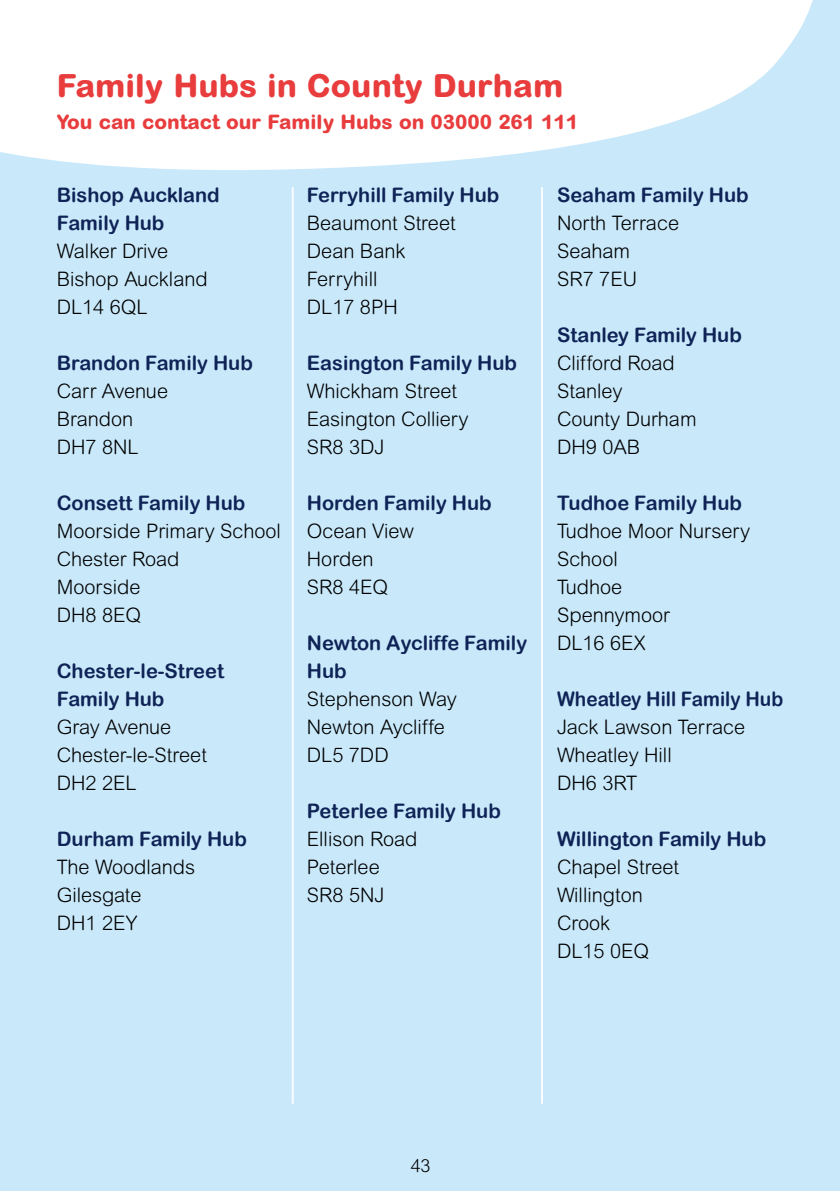
<style>
.page{position:relative;width:840px;height:1191px;background:#fff}
.page>*{position:absolute;margin:0;border:0;box-sizing:border-box;transform-origin:0 0}
.t1{font:800 32px "Arial Rounded MT Std";color:#e83c3d}
.t2{font:300 20px/28px "Arial Rounded MT Std";color:#000}
.t3{font:20px/28px "Arial Rounded MT Bold";color:#0f2356}
.t4{font:800 20px "Arial Rounded MT Std";color:#e83c3d}
.t5{font:20px "Arial Rounded MT Bold";color:#0f2356;scale:.95 1}
.t6{font:300 18px "Arial Rounded MT Std";color:#000}
</style>
<div class="page">
<div style="left:0;top:0;width:839px;height:1191px;background:#c9e9fb"></div>
<svg style="left:0;top:0;width:813px;height:170px;background:#f7fbfe"></svg>
<hr style="left:291px;top:187px;width:2px;height:916px;background:#fff">
<hr style="left:540px;top:187px;width:2px;height:916px;background:#fff">
<h1 class="t1" style="left:57px;top:67px;width:508px">Family Hubs in County Durham</h1>
<p class="t4" style="left:57px;top:110px;width:523px">You can contact our Family Hubs on 03000 261 111</p>
<p class="t3" style="left:57px;top:180px;width:164px">Bishop Auckland<br>Family Hub</p>
<p class="t2" style="left:57px;top:236px;width:152px">Walker Drive<br>Bishop Auckland<br>DL14 6QL</p>
<p class="t3" style="left:57px;top:348px;width:197px">Brandon Family Hub</p>
<p class="t2" style="left:57px;top:376px;width:113px">Carr Avenue<br>Brandon<br>DH7 8NL</p>
<p class="t3" style="left:57px;top:488px;width:190px">Consett Family Hub</p>
<p class="t2" style="left:57px;top:516px;width:225px">Moorside Primary School<br>Chester Road<br>Moorside<br>DH8 8EQ</p>
<p class="t3" style="left:57px;top:656px;width:169px">Chester-le-Street<br>Family Hub</p>
<p class="t2" style="left:57px;top:712px;width:152px">Gray Avenue<br>Chester-le-Street<br>DH2 2EL</p>
<p class="t3" style="left:57px;top:824px;width:191px">Durham Family Hub</p>
<p class="t2" style="left:57px;top:852px;width:140px">The Woodlands<br>Gilesgate<br>DH1 2EY</p>
<p class="t3" style="left:307px;top:180px;width:194px">Ferryhill Family Hub</p>
<p class="t2" style="left:307px;top:208px;width:150px">Beaumont Street<br>Dean Bank<br>Ferryhill<br>DL17 8PH</p>
<p class="t3" style="left:307px;top:348px;width:211px">Easington Family Hub</p>
<p class="t2" style="left:307px;top:376px;width:163px">Whickham Street<br>Easington Colliery<br>SR8 3DJ</p>
<p class="t3" style="left:307px;top:488px;width:186px">Horden Family Hub</p>
<p class="t2" style="left:307px;top:516px;width:108px">Ocean View<br>Horden<br>SR8 4EQ</p>
<p class="t3" style="left:307px;top:628px;width:222px">Newton Aycliffe Family<br>Hub</p>
<p class="t2" style="left:307px;top:684px;width:151px">Stephenson Way<br>Newton Aycliffe<br>DL5 7DD</p>
<p class="t3" style="left:307px;top:796px;width:195px">Peterlee Family Hub</p>
<p class="t2" style="left:307px;top:824px;width:112px">Ellison Road<br>Peterlee<br>SR8 5NJ</p>
<p class="t3" style="left:556px;top:180px;width:193px">Seaham Family Hub</p>
<p class="t2" style="left:556px;top:208px;width:123px">North Terrace<br>Seaham<br>SR7 7EU</p>
<p class="t3" style="left:556px;top:320px;width:186px">Stanley Family Hub</p>
<p class="t2" style="left:556px;top:348px;width:141px">Clifford Road<br>Stanley<br>County Durham<br>DH9 0AB</p>
<p class="t3" style="left:556px;top:488px;width:186px">Tudhoe Family Hub</p>
<p class="t2" style="left:556px;top:516px;width:194px">Tudhoe Moor Nursery<br>School<br>Tudhoe<br>Spennymoor<br>DL16 6EX</p>
<p class="t5" style="left:556px;top:687px;width:239px">Wheatley Hill Family Hub</p>
<p class="t2" style="left:556px;top:712px;width:189px">Jack Lawson Terrace<br>Wheatley Hill<br>DH6 3RT</p>
<p class="t3" style="left:556px;top:824px;width:210px">Willington Family Hub</p>
<p class="t2" style="left:556px;top:852px;width:123px">Chapel Street<br>Willington<br>Crook<br>DL15 0EQ</p>
<p class="t6" style="left:410px;top:1155px;width:21px">43</p>
</div>
